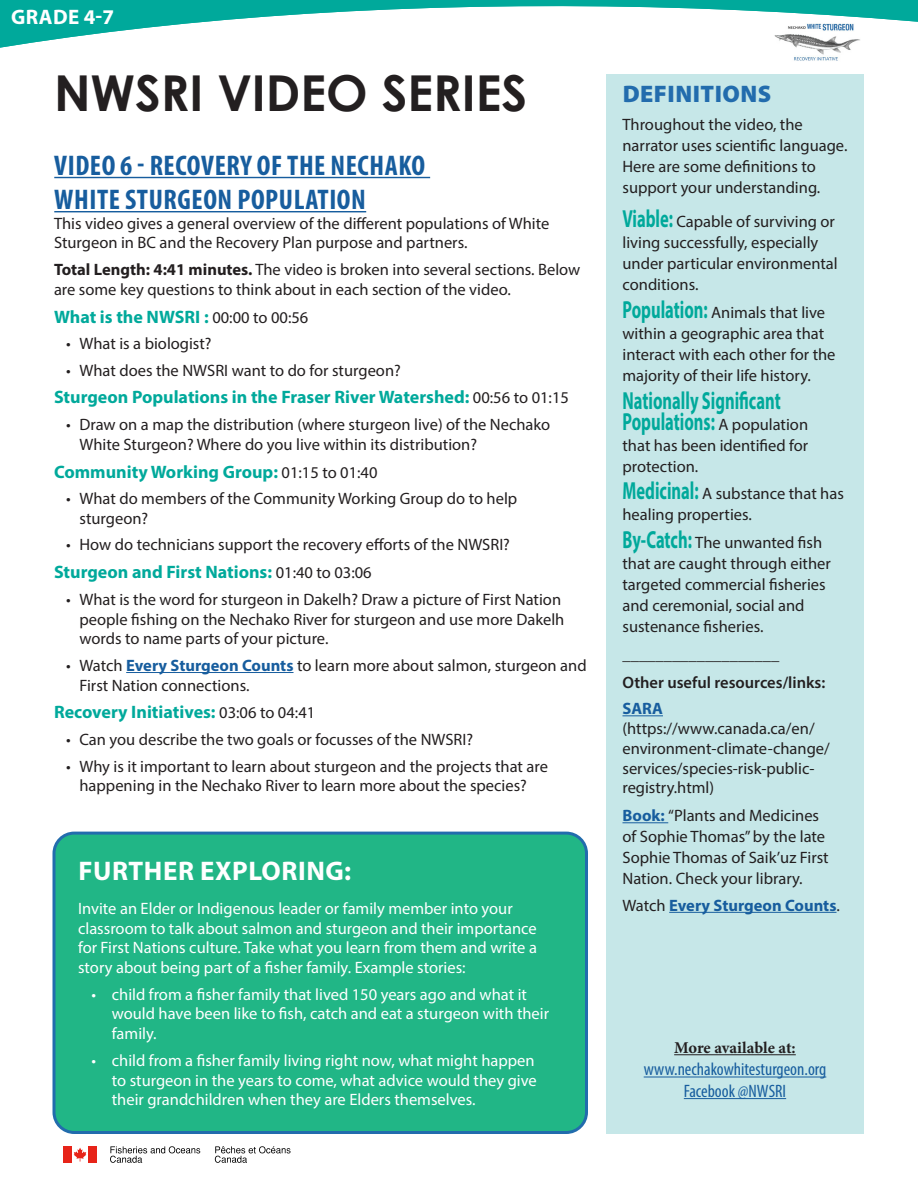
<style>
.page{position:relative;width:918px;height:1188px;background:#fff}
.page>*{position:absolute;margin:0;border:0;box-sizing:border-box;transform-origin:0 0}
.t1{font:700 49.5px "Century Gothic";color:#231f20}
.Resource_title{font:700 condensed 28.5px/34.2px "Myriad Pro";letter-spacing:.02em;color:#175d9e}
.Paragraph_Style_1{font:700 27px "Myriad Pro";letter-spacing:.02em;color:#fff}
.Text_main{font:700 24.75px/21px "Myriad Pro";color:#00a99b;scale:.67 1}
.Main_title{font:900 24px "Myriad Pro";letter-spacing:.02em;color:#226cad}
.t2{font:700 21px "Myriad Pro";letter-spacing:.02em;color:#fff}
.Text_main-2{font:700 18px "Myriad Pro";color:#00a99b}
.Description{font:condensed 18px/21.6px "Myriad Pro";color:#175d9e;text-align:center}
.Text_main-3{font:16.5px/21px "Myriad Pro";color:#231f20}
.Text_main-4{font:16.5px/19.8px "Myriad Pro";color:#fff}
.Paragraph_Style_1-2{font:16.5px/21px "Myriad Pro";color:#231f20}
.Text_main-5{font:600 16.5px "Myriad Pro";color:#231f20}
.Text_main-6{font:700 16.5px "Myriad Pro";color:#175d9e}
.Description-2{font:700 16.5px "Minion Pro";letter-spacing:-.005em;color:#231f20}
.s1{font-weight:700}
.s2{font-weight:400;font-size:16.5px;color:#231f20}
.s3{font-weight:700;color:#175d9e}
.s4{font-weight:700;font-size:24.75px;color:#00a99b}
.s5{font-weight:400;color:#231f20}
</style>
<div class="page">
<div style="left:64px;top:1146px;width:8px;height:17px;background:#e72419"></div>
<div style="left:88px;top:1146px;width:8px;height:17px;background:#e72419"></div>
<svg style="left:74px;top:1148px;width:12px;height:14px"></svg>
<svg style="left:110px;top:1146px;width:90px;height:17px"></svg>
<svg style="left:215px;top:1146px;width:76px;height:17px"></svg>
<hr style="left:126px;top:672px;width:168px;height:1px;background:#175d9e">
<svg style="left:0;top:0;width:918px;height:213px"></svg>
<div style="left:606px;top:74px;width:258px;height:1060px;background:#c6e7e8"></div>
<hr style="left:674px;top:1054px;width:122px;height:1px;background:#231f20">
<hr style="left:644px;top:1077px;width:182px;height:1px;background:#175d9e">
<hr style="left:684px;top:1098px;width:102px;height:1px;background:#175d9e">
<hr style="left:622px;top:715px;width:41px;height:1px;background:#175d9e">
<hr style="left:622px;top:822px;width:46px;height:1px;background:#175d9e">
<hr style="left:669px;top:912px;width:168px;height:1px;background:#175d9e">
<div style="left:54px;top:833px;width:532px;height:300px;background:#21b686;border-radius:20px"></div>
<div style="left:52px;top:832px;width:536px;height:302px;border:3px solid #226cad;border-radius:20px"></div>
<p class="t2" style="left:11px;top:4px;width:105px">GRADE 4-7</p>
<p class="t1" style="left:54px;top:62px;width:475px">NWSRI VIDEO SERIES</p>
<p class="Resource_title" style="left:54px;top:147px;width:373px">VIDEO 6 - RECOVERY OF THE NECHAKO<br>WHITE STURGEON POPULATION</p>
<p class="Text_main-3" style="left:54px;top:213px;width:497px;line-height:19.8px">This video gives a general overview of the different populations of White<br>Sturgeon in BC and the Recovery Plan purpose and partners.</p>
<p class="Text_main-3" style="left:54px;top:259px;width:528px;line-height:19.8px"><span class="s1">Total Length: 4:41 minutes.</span> The video is broken into several sections. Below are some key questions to think about in each section of the video.</p>
<p class="Text_main-2" style="left:54px;top:305px;width:256px">What is the NWSRI : <span class="s2">00:00 to 00:56</span></p>
<p class="Text_main-3" style="left:66px;top:333px;width:147px">• What is a biologist?</p>
<p class="Text_main-3" style="left:66px;top:359px;width:336px">• What does the NWSRI want to do for sturgeon?</p>
<p class="Text_main-2" style="left:54px;top:386px;width:516px">Sturgeon Populations in the Fraser River Watershed: <span class="s2">00:56 to 01:15</span></p>
<p class="Text_main-3" style="left:80px;top:414px;width:472px;line-height:19.8px;text-indent:-14px">• Draw on a map the distribution (where sturgeon live) of the Nechako<br>White Sturgeon? Where do you live within its distribution?</p>
<p class="Text_main-2" style="left:54px;top:460px;width:325px">Community Working Group: <span class="s2">01:15 to 01:40</span></p>
<p class="Text_main-3" style="left:80px;top:488px;width:439px;line-height:19.8px;text-indent:-14px">• What do members of the Community Working Group do to help sturgeon?</p>
<p class="Text_main-3" style="left:66px;top:534px;width:445px">• How do technicians support the recovery efforts of the NWSRI?</p>
<p class="Text_main-2" style="left:54px;top:560px;width:319px">Sturgeon and First Nations: <span class="s2">01:40 to 03:06</span></p>
<p class="Text_main-3" style="left:80px;top:589px;width:486px;line-height:19.8px;text-indent:-14px">• What is the word for sturgeon in Dakelh? Draw a picture of First Nation people fishing on the Nechako River for sturgeon and use more Dakelh words to name parts of your picture.</p>
<p class="Text_main-3" style="left:80px;top:655px;width:509px;line-height:19.8px;text-indent:-14px">• Watch <span class="s3">Every Sturgeon Counts</span> to learn more about salmon, sturgeon and<br>First Nation connections.</p>
<p class="Text_main-2" style="left:54px;top:701px;width:263px">Recovery Initiatives: <span class="s2">03:06 to 04:41</span></p>
<p class="Text_main-3" style="left:66px;top:729px;width:409px">• Can you describe the two goals or focusses of the NWSRI?</p>
<p class="Text_main-3" style="left:66px;top:756px;width:484px;line-height:19.8px;text-align:center">• Why is it important to learn about sturgeon and the projects that are happening in the Nechako River to learn more about the species?</p>
<p class="Paragraph_Style_1" style="left:78px;top:854px;width:274px">FURTHER EXPLORING:</p>
<p class="Text_main-4" style="left:78px;top:898px;width:460px">Invite an Elder or Indigenous leader or family member into your classroom to talk about salmon and sturgeon and their importance for First Nations culture. Take what you learn from them and write a story about being part of a fisher family. Example stories:</p>
<p class="Text_main-4" style="left:112px;top:984px;width:439px;text-indent:-20px">• child from a fisher family that lived 150 years ago and what it would have been like to fish, catch and eat a sturgeon with their family.</p>
<p class="Text_main-4" style="left:112px;top:1050px;width:426px;text-indent:-20px">• child from a fisher family living right now, what might happen to sturgeon in the years to come, what advice would they give their grandchildren when they are Elders themselves.</p>
<p class="Main_title" style="left:623px;top:78px;width:150px">DEFINITIONS</p>
<p class="Paragraph_Style_1-2" style="left:622px;top:113px;width:226px">Throughout the video, the narrator uses scientific language.<br>Here are some definitions to support your understanding.</p>
<p class="Text_main-3" style="left:622px;top:211px;width:217px"><span class="s4">Viable:</span> Capable of surviving or living successfully, especially under particular environmental conditions.</p>
<p class="Text_main-3" style="left:622px;top:302px;width:215px"><span class="s4">Population:</span> Animals that live within a geographic area that interact with each other for the majority of their life history.</p>
<p class="Text_main" style="left:622px;top:389px;width:279px">Nationally Significant<br>Populations: <span class="s2">A population</span></p>
<p class="Text_main-3" style="left:622px;top:434px;width:187px">that has been identified for protection.</p>
<p class="Text_main-3" style="left:622px;top:483px;width:223px"><span class="s4">Medicinal:</span> A substance that has healing properties.</p>
<p class="Text_main-3" style="left:623px;top:532px;width:210px"><span class="s4">By-Catch:</span> The unwanted fish that are caught through either targeted commercial fisheries and ceremonial, social and sustenance fisheries.</p>
<p class="Text_main-3" style="left:623px;top:644px;width:158px">___________________</p>
<p class="Text_main-5" style="left:623px;top:672px;width:204px">Other useful resources/links:</p>
<p class="Text_main-3" style="left:623px;top:698px;width:209px;line-height:19.8px"><span class="s3">SARA </span>(https://www.canada.ca/en/ environment-climate-change/ services/species-risk-public&shy;registry.html)</p>
<p class="Text_main-3" style="left:623px;top:805px;width:208px"><span class="s3">Book:</span> “Plants and Medicines of Sophie Thomas” by the late<br>Sophie Thomas of Saik’uz First<br>Nation. Check your library.</p>
<p class="Text_main-6" style="left:623px;top:894px;width:219px"><span class="s5">Watch</span> Every Sturgeon Counts<span class="s5">.</span></p>
<p class="Description-2" style="left:674px;top:1036px;width:123px">More available at:</p>
<p class="Description" style="left:644px;top:1058px;width:184px">www.nechakowhitesturgeon.org<br>Facebook @NWSRI</p>
</div>
